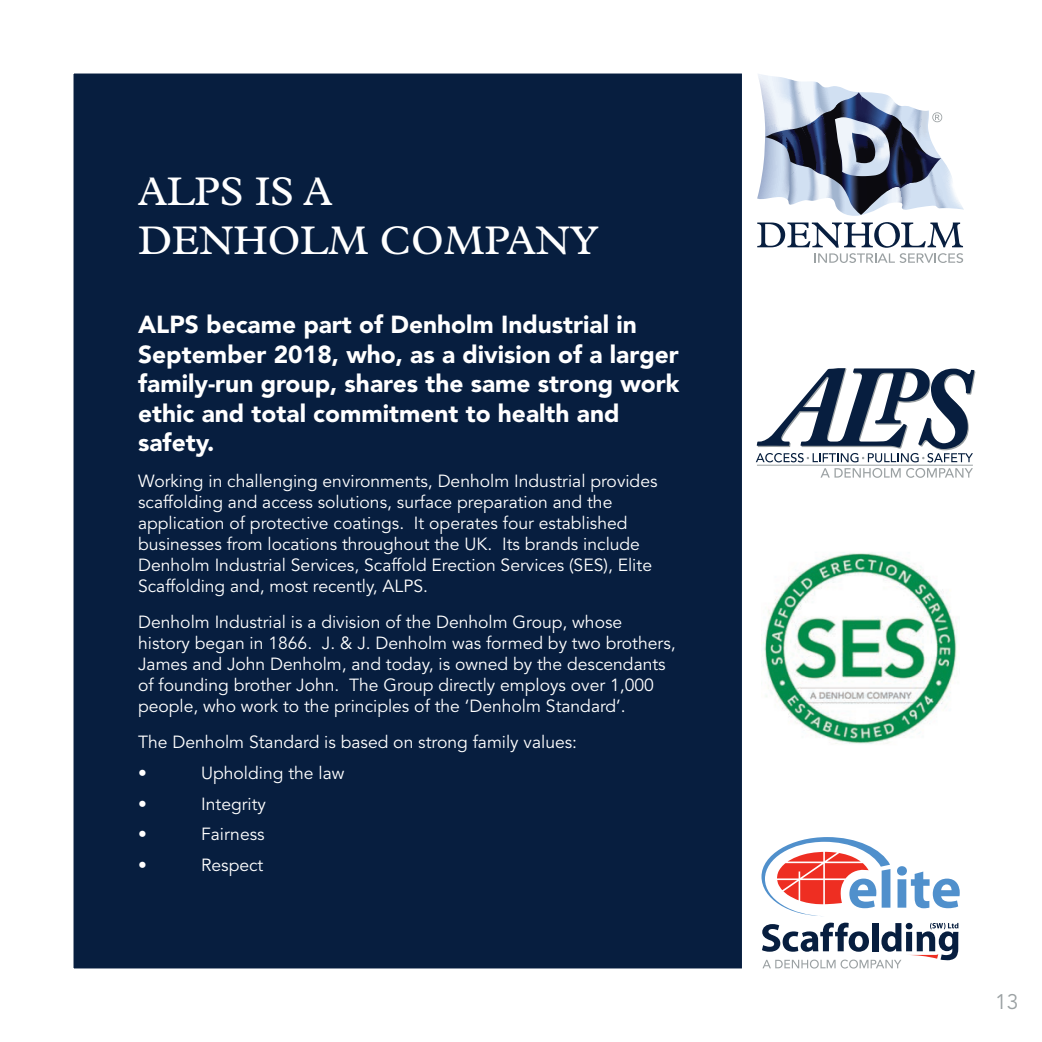
<style>
.page{position:relative;width:1042px;height:1042px;background:#fff}
.page>*{position:absolute;margin:0;border:0;box-sizing:border-box;transform-origin:0 0}
.t1{font:40.25px/48.3px "Plantin";color:#fff}
.t2{font:900 24.5px/29.4px "Avenir";color:#fff}
.t3{font:21px "Avenir";color:#9ba1a3}
.t4{font:17.5px/21px "Avenir";color:#fff}
</style>
<div class="page">
<div style="left:63px;top:63px;width:689px;height:916px;background:#071e3f;border:10px solid #fff"></div>
<svg style="left:757px;top:74px;width:207px;height:189px"></svg>
<div style="left:742px;top:63px;width:236px;height:234px;border:10px solid #fff"></div>
<hr style="left:757px;top:465px;width:216px;height:1px;background:#9aa1a3">
<svg style="left:756px;top:369px;width:219px;height:93px"></svg>
<svg style="left:820px;top:468px;width:80px;height:10px"></svg>
<svg style="left:906px;top:468px;width:67px;height:10px"></svg>
<div style="left:742px;top:358px;width:248px;height:131px;border:10px solid #fff"></div>
<img style="left:762px;top:553px;width:195px;height:191px">
<div style="left:742px;top:542px;width:236px;height:239px;border:10px solid #fff"></div>
<svg style="left:897px;top:866px;width:63px;height:42px"></svg>
<svg style="left:761px;top:837px;width:129px;height:79px"></svg>
<svg style="left:762px;top:922px;width:196px;height:46px"></svg>
<div style="left:742px;top:745px;width:236px;height:248px;border:10px solid #fff"></div>
<h1 class="t1" style="left:138px;top:167px;width:462px">ALPS IS A<br>DENHOLM COMPANY</h1>
<h2 class="t2" style="left:138px;top:310px;width:543px">ALPS became part of Denholm Industrial in September 2018, who, as a division of a larger family-run group, shares the same strong work ethic and total commitment to health and safety.</h2>
<p class="t4" style="left:138px;top:471px;width:521px">Working in challenging environments, Denholm Industrial provides scaffolding and access solutions, surface preparation and the application of protective coatings. It operates four established businesses from locations throughout the UK. Its brands include Denholm Industrial Services, Scaffold Erection Services (SES), Elite Scaffolding and, most recently, ALPS.</p>
<p class="t4" style="left:138px;top:612px;width:539px">Denholm Industrial is a division of the Denholm Group, whose history began in 1866. J. &amp; J. Denholm was formed by two brothers, James and John Denholm, and today, is owned by the descendants of founding brother John. The Group directly employs over 1,000 people, who work to the principles of the ‘Denholm Standard’.</p>
<p class="t4" style="left:138px;top:726px;width:440px;line-height:31px">The Denholm Standard is based on strong family values: •</p>
<p class="t4" style="left:201px;top:762px;width:145px">Upholding the law</p>
<p class="t4" style="left:138px;top:793px;width:10px">•</p>
<p class="t4" style="left:201px;top:793px;width:66px">Integrity</p>
<p class="t4" style="left:138px;top:824px;width:10px">•</p>
<p class="t4" style="left:201px;top:824px;width:65px">Fairness</p>
<p class="t4" style="left:138px;top:855px;width:10px">•</p>
<p class="t4" style="left:201px;top:855px;width:64px">Respect</p>
<p class="t3" style="left:995px;top:990px;width:25px">13</p>
</div>
